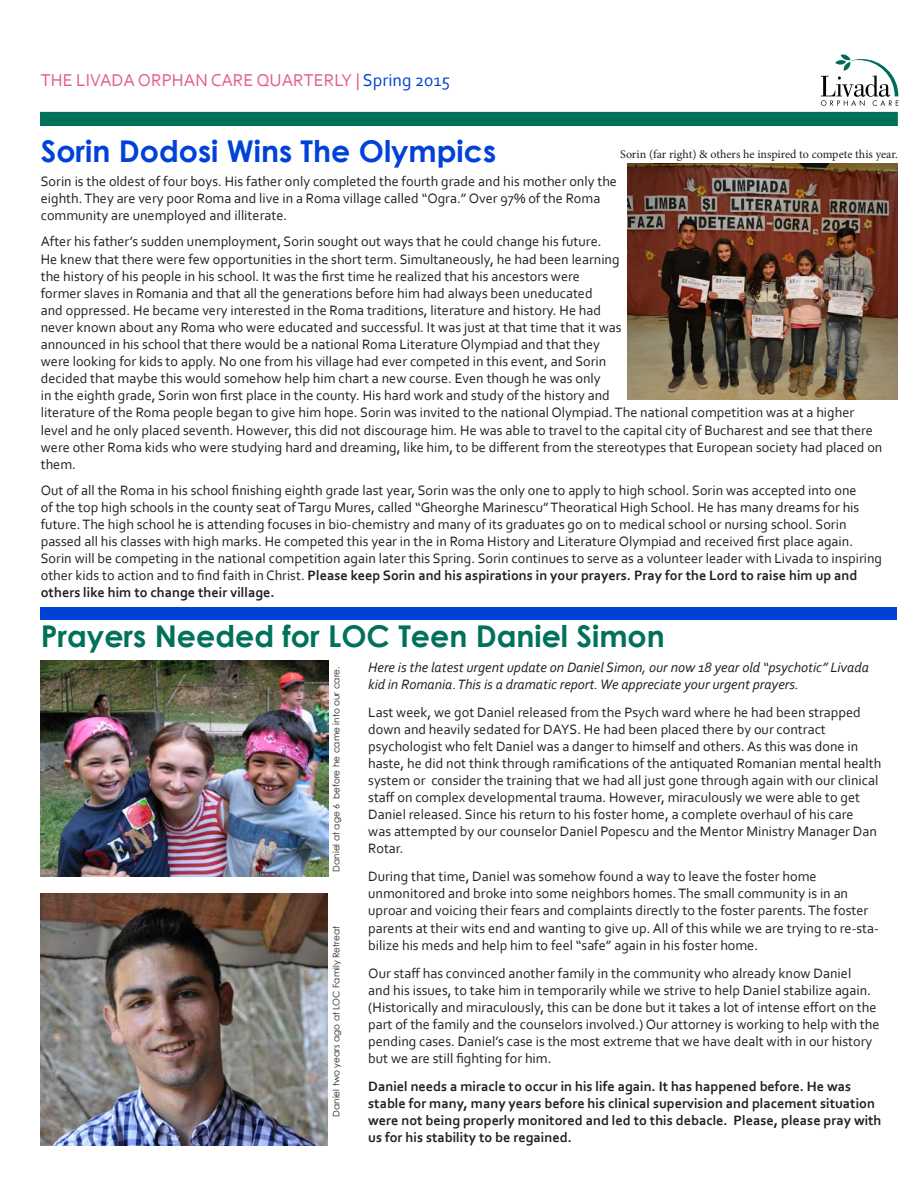
<style>
.page{position:relative;width:918px;height:1188px;background:#fff}
.page>*{position:absolute;margin:0;border:0;box-sizing:border-box;transform-origin:0 0}
.t1{font:700 30px "Century Gothic";color:#00715a}
.t2{font:700 30px "Century Gothic";color:#0042d8}
.t3{font:18px "Corbel";color:#e2608c}
.t4{font:14.25px/17.1px "Corbel";color:#231f20}
.t5{font:700 14.25px/17.1px "Corbel";color:#231f20}
.t6{font:italic 14.25px/17.1px "Corbel";color:#231f20}
.t7{font:12px "Minion Pro";color:#231f20}
.t8{font:9px "Century Gothic";color:#231f20}
.s1{color:#0042d8}
.s2{font-weight:700}
</style>
<div class="page">
<div style="left:41px;top:608px;width:856px;height:12px;background:#0042d8"></div>
<img style="left:627px;top:163px;width:270px;height:236px">
<div style="left:40px;top:112px;width:858px;height:14px;background:#00715a"></div>
<svg style="left:821px;top:54px;width:78px;height:51px"></svg>
<img style="left:41px;top:661px;width:287px;height:216px">
<img style="left:40px;top:893px;width:288px;height:252px">
<p class="t3" style="left:41px;top:69px;width:411px">THE LIVADA ORPHAN CARE QUARTERLY | <span class="s1">Spring 2015</span></p>
<p class="t2" style="left:41px;top:132px;width:457px">Sorin Dodosi Wins The Olympics</p>
<p class="t7" style="left:620px;top:146px;width:279px">Sorin (far right) &amp; others he inspired to compete this year.</p>
<p class="t4" style="left:41px;top:172px;width:578px">Sorin is the oldest of four boys. His father only completed the fourth grade and his mother only the eighth. They are very poor Roma and live in a Roma village called “Ogra.” Over 97% of the Roma community are unemployed and illiterate.</p>
<p class="t4" style="left:41px;top:233px;width:843px">After his father’s sudden unemployment, Sorin sought out ways that he could change his future.<br>He knew that there were few opportunities in the short term. Simultaneously, he had been learning<br>the history of his people in his school. It was the first time he realized that his ancestors were<br>former slaves in Romania and that all the generations before him had always been uneducated<br>and oppressed. He became very interested in the Roma traditions, literature and history. He had<br>never known about any Roma who were educated and successful. It was just at that time that it was<br>announced in his school that there would be a national Roma Literature Olympiad and that they<br>were looking for kids to apply. No one from his village had ever competed in this event, and Sorin<br>decided that maybe this would somehow help him chart a new course. Even though he was only<br>in the eighth grade, Sorin won first place in the county. His hard work and study of the history and<br>literature of the Roma people began to give him hope. Sorin was invited to the national Olympiad. The national competition was at a higher level and he only placed seventh. However, this did not discourage him. He was able to travel to the capital city of Bucharest and see that there were other Roma kids who were studying hard and dreaming, like him, to be different from the stereotypes that European society had placed on them.</p>
<p class="t4" style="left:41px;top:481px;width:843px">Out of all the Roma in his school finishing eighth grade last year, Sorin was the only one to apply to high school. Sorin was accepted into one<br>of the top high schools in the county seat of Targu Mures, called “Gheorghe Marinescu” Theoratical High School. He has many dreams for his future. The high school he is attending focuses in bio-chemistry and many of its graduates go on to medical school or nursing school. Sorin passed all his classes with high marks. He competed this year in the in Roma History and Literature Olympiad and received first place again.<br>Sorin will be competing in the national competition again later this Spring. Sorin continues to serve as a volunteer leader with Livada to inspiring other kids to action and to find faith in Christ. <span class="s2">Please keep Sorin and his aspirations in your prayers. Pray for the Lord to raise him up and others like him to change their village.</span></p>
<p class="t1" style="left:41px;top:617px;width:625px">Prayers Needed for LOC Teen Daniel Simon</p>
<p class="t8" style="left:331px;top:872px;width:207px;rotate:-90deg">Daniel at age 6 before he came into our care.</p>
<p class="t8" style="left:331px;top:1117px;width:192px;rotate:-90deg">Daniel two years ago at LOC Family Retreat</p>
<p class="t6" style="left:368px;top:658px;width:502px">Here is the latest urgent update on Daniel Simon, our now 18 year old “psychotic” Livada kid in Romania. This is a dramatic report. We appreciate your urgent prayers.</p>
<p class="t4" style="left:368px;top:703px;width:515px">Last week, we got Daniel released from the Psych ward where he had been strapped down and heavily sedated for DAYS. He had been placed there by our contract psychologist who felt Daniel was a danger to himself and others. As this was done in haste, he did not think through ramifications of the antiquated Romanian mental health system or consider the training that we had all just gone through again with our clinical staff on complex developmental trauma. However, miraculously we were able to get Daniel released. Since his return to his foster home, a complete overhaul of his care<br>was attempted by our counselor Daniel Popescu and the Mentor Ministry Manager Dan Rotar.</p>
<p class="t4" style="left:368px;top:868px;width:512px">During that time, Daniel was somehow found a way to leave the foster home unmonitored and broke into some neighbors homes. The small community is in an uproar and voicing their fears and complaints directly to the foster parents. The foster parents at their wits end and wanting to give up. All of this while we are trying to re-sta&shy;bilize his meds and help him to feel “safe” again in his foster home.</p>
<p class="t4" style="left:368px;top:964px;width:513px">Our staff has convinced another family in the community who already know Daniel<br>and his issues, to take him in temporarily while we strive to help Daniel stabilize again. (Historically and miraculously, this can be done but it takes a lot of intense effort on the part of the family and the counselors involved.) Our attorney is working to help with the pending cases. Daniel’s case is the most extreme that we have dealt with in our history but we are still fighting for him.</p>
<p class="t5" style="left:368px;top:1077px;width:515px">Daniel needs a miracle to occur in his life again. It has happened before. He was stable for many, many years before his clinical supervision and placement situation were not being properly monitored and led to this debacle. Please, please pray with us for his stability to be regained.</p>
</div>
